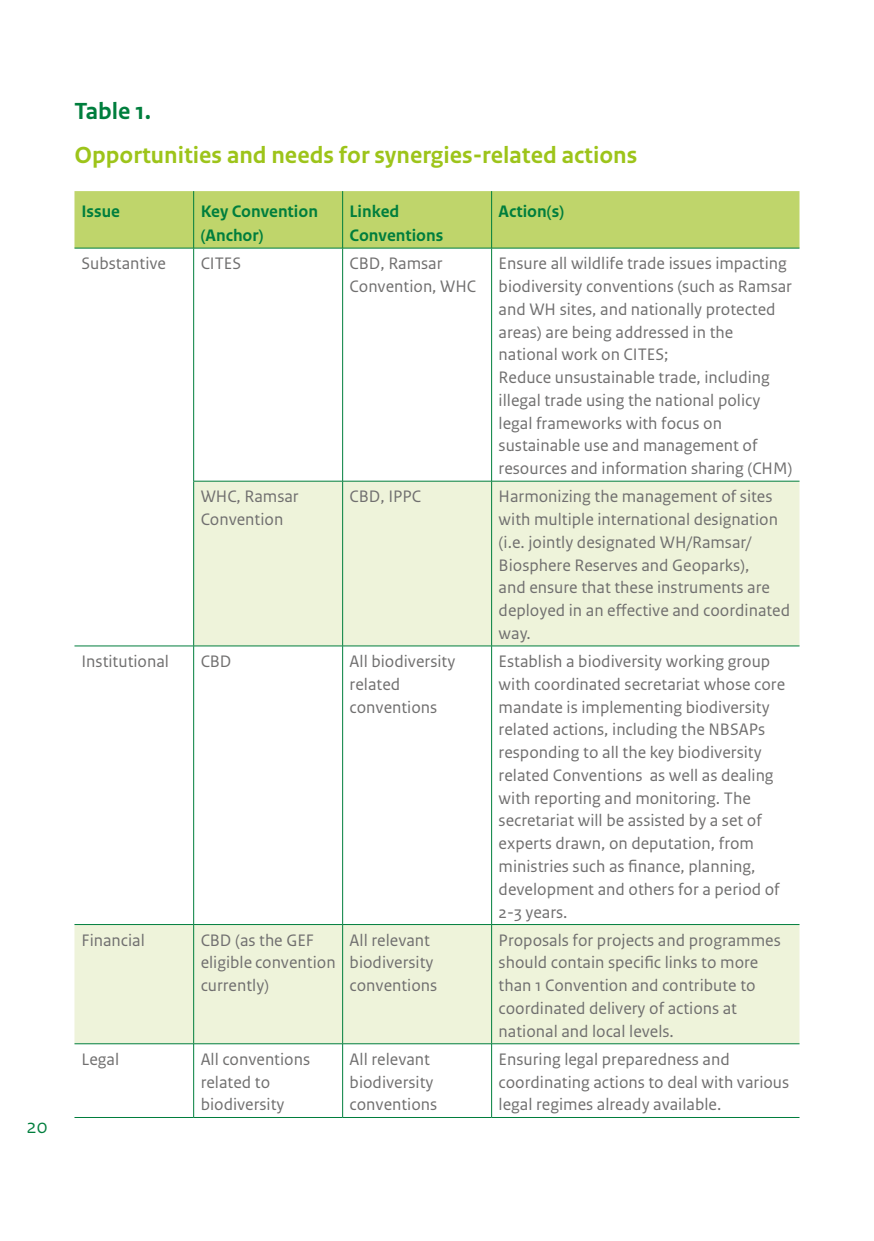
<style>
.page{position:relative;width:874px;height:1241px;background:#fff}
.page>*{position:absolute;margin:0;border:0;box-sizing:border-box;transform-origin:0 0}
.t1{font:700 24.5px "Rijksoverheid Sans Text";color:#9dc41a}
.t2{font:700 24.5px "Rijksoverheid Sans Text";color:#007e3d}
.t3{font:21px "Rijksoverheid Sans Heading";color:#007e3d}
.t4{font:17.5px/22.8px "Rijksoverheid Sans Text";color:#706f6f}
.t5{font:700 17.5px/24.5px "Rijksoverheid Sans Text";color:#007e3d}
</style>
<div class="page">
<div style="left:74px;top:191px;width:725px;height:57px;background:#bfd56b"></div>
<svg style="left:74px;top:482px;width:725px;height:561px"></svg>
<hr style="left:193px;top:191px;width:1px;height:57px;background:#007e3d">
<hr style="left:342px;top:191px;width:1px;height:57px;background:#007e3d">
<hr style="left:491px;top:191px;width:1px;height:57px;background:#007e3d">
<hr style="left:74px;top:248px;width:119px;height:1px;background:#007e3d">
<hr style="left:193px;top:248px;width:149px;height:1px;background:#007e3d">
<hr style="left:193px;top:248px;width:1px;height:233px;background:#007e3d">
<hr style="left:342px;top:248px;width:149px;height:1px;background:#007e3d">
<hr style="left:342px;top:248px;width:1px;height:233px;background:#007e3d">
<hr style="left:491px;top:248px;width:308px;height:1px;background:#007e3d">
<hr style="left:491px;top:248px;width:1px;height:233px;background:#007e3d">
<hr style="left:193px;top:481px;width:149px;height:1px;background:#007e3d">
<hr style="left:193px;top:481px;width:1px;height:164px;background:#007e3d">
<hr style="left:342px;top:481px;width:149px;height:1px;background:#007e3d">
<hr style="left:342px;top:481px;width:1px;height:164px;background:#007e3d">
<hr style="left:491px;top:481px;width:308px;height:1px;background:#007e3d">
<hr style="left:491px;top:481px;width:1px;height:164px;background:#007e3d">
<hr style="left:74px;top:645px;width:119px;height:1px;background:#007e3d">
<hr style="left:193px;top:645px;width:149px;height:1px;background:#007e3d">
<hr style="left:193px;top:646px;width:1px;height:278px;background:#007e3d">
<hr style="left:342px;top:645px;width:149px;height:1px;background:#007e3d">
<hr style="left:342px;top:646px;width:1px;height:278px;background:#007e3d">
<hr style="left:491px;top:645px;width:308px;height:1px;background:#007e3d">
<hr style="left:491px;top:646px;width:1px;height:278px;background:#007e3d">
<hr style="left:74px;top:924px;width:119px;height:1px;background:#007e3d">
<hr style="left:193px;top:924px;width:149px;height:1px;background:#007e3d">
<hr style="left:193px;top:924px;width:1px;height:119px;background:#007e3d">
<hr style="left:342px;top:924px;width:149px;height:1px;background:#007e3d">
<hr style="left:342px;top:924px;width:1px;height:119px;background:#007e3d">
<hr style="left:491px;top:924px;width:308px;height:1px;background:#007e3d">
<hr style="left:491px;top:924px;width:1px;height:119px;background:#007e3d">
<hr style="left:74px;top:1043px;width:119px;height:1px;background:#007e3d">
<hr style="left:193px;top:1043px;width:149px;height:1px;background:#007e3d">
<hr style="left:193px;top:1043px;width:1px;height:74px;background:#007e3d">
<hr style="left:342px;top:1043px;width:149px;height:1px;background:#007e3d">
<hr style="left:342px;top:1043px;width:1px;height:74px;background:#007e3d">
<hr style="left:491px;top:1043px;width:308px;height:1px;background:#007e3d">
<hr style="left:491px;top:1043px;width:1px;height:74px;background:#007e3d">
<hr style="left:74px;top:1116px;width:119px;height:1px;background:#007e3d">
<hr style="left:193px;top:1116px;width:149px;height:1px;background:#007e3d">
<hr style="left:342px;top:1116px;width:149px;height:1px;background:#007e3d">
<hr style="left:491px;top:1116px;width:308px;height:1px;background:#007e3d">
<p class="t3" style="left:27px;top:1113px;width:22px">20</p>
<h1 class="t2" style="left:74px;top:97px;width:78px">Table 1.</h1>
<h1 class="t1" style="left:74px;top:141px;width:564px">Opportunities and needs for synergies-related actions</h1>
<p class="t5" style="left:81px;top:199px;width:40px">Issue</p>
<p class="t5" style="left:200px;top:199px;width:119px">Key Convention (Anchor)</p>
<p class="t5" style="left:349px;top:199px;width:95px">Linked<br>Conventions</p>
<p class="t5" style="left:498px;top:199px;width:67px">Action(s)</p>
<p class="t4" style="left:81px;top:252px;width:86px">Substantive</p>
<p class="t4" style="left:200px;top:252px;width:42px">CITES</p>
<p class="t4" style="left:349px;top:252px;width:128px">CBD, Ramsar<br>Convention, WHC</p>
<p class="t4" style="left:498px;top:252px;width:295px">Ensure all wildlife trade issues impacting biodiversity conventions (such as Ramsar and WH sites, and nationally protected areas) are being addressed in the national work on CITES;<br>Reduce unsustainable trade, including illegal trade using the national policy legal frameworks with focus on sustainable use and management of resources and information sharing (CHM)</p>
<p class="t4" style="left:200px;top:485px;width:99px">WHC, Ramsar<br>Convention</p>
<p class="t4" style="left:349px;top:485px;width:73px">CBD, IPPC</p>
<p class="t4" style="left:498px;top:485px;width:293px">Harmonizing the management of sites with multiple international designation (i.e. jointly designated WH/Ramsar/ Biosphere Reserves and Geoparks),<br>and ensure that these instruments are deployed in an effective and coordinated way.</p>
<p class="t4" style="left:81px;top:650px;width:89px">Institutional</p>
<p class="t4" style="left:200px;top:650px;width:32px">CBD</p>
<p class="t4" style="left:349px;top:650px;width:107px">All biodiversity related conventions</p>
<p class="t4" style="left:498px;top:650px;width:288px">Establish a biodiversity working group with coordinated secretariat whose core mandate is implementing biodiversity related actions, including the NBSAPs responding to all the key biodiversity related Conventions as well as dealing with reporting and monitoring. The secretariat will be assisted by a set of experts drawn, on deputation, from ministries such as finance, planning, development and others for a period of 2-3 years.</p>
<p class="t4" style="left:81px;top:928px;width:65px">Financial</p>
<p class="t4" style="left:200px;top:928px;width:136px">CBD (as the GEF eligible convention currently)</p>
<p class="t4" style="left:349px;top:928px;width:89px">All relevant biodiversity conventions</p>
<p class="t4" style="left:498px;top:928px;width:283px">Proposals for projects and programmes should contain specific links to more than 1 Convention and contribute to coordinated delivery of actions at national and local levels.</p>
<p class="t4" style="left:81px;top:1047px;width:39px">Legal</p>
<p class="t4" style="left:200px;top:1047px;width:111px">All conventions related to biodiversity</p>
<p class="t4" style="left:349px;top:1047px;width:89px">All relevant biodiversity conventions</p>
<p class="t4" style="left:498px;top:1047px;width:292px">Ensuring legal preparedness and coordinating actions to deal with various legal regimes already available.</p>
</div>
